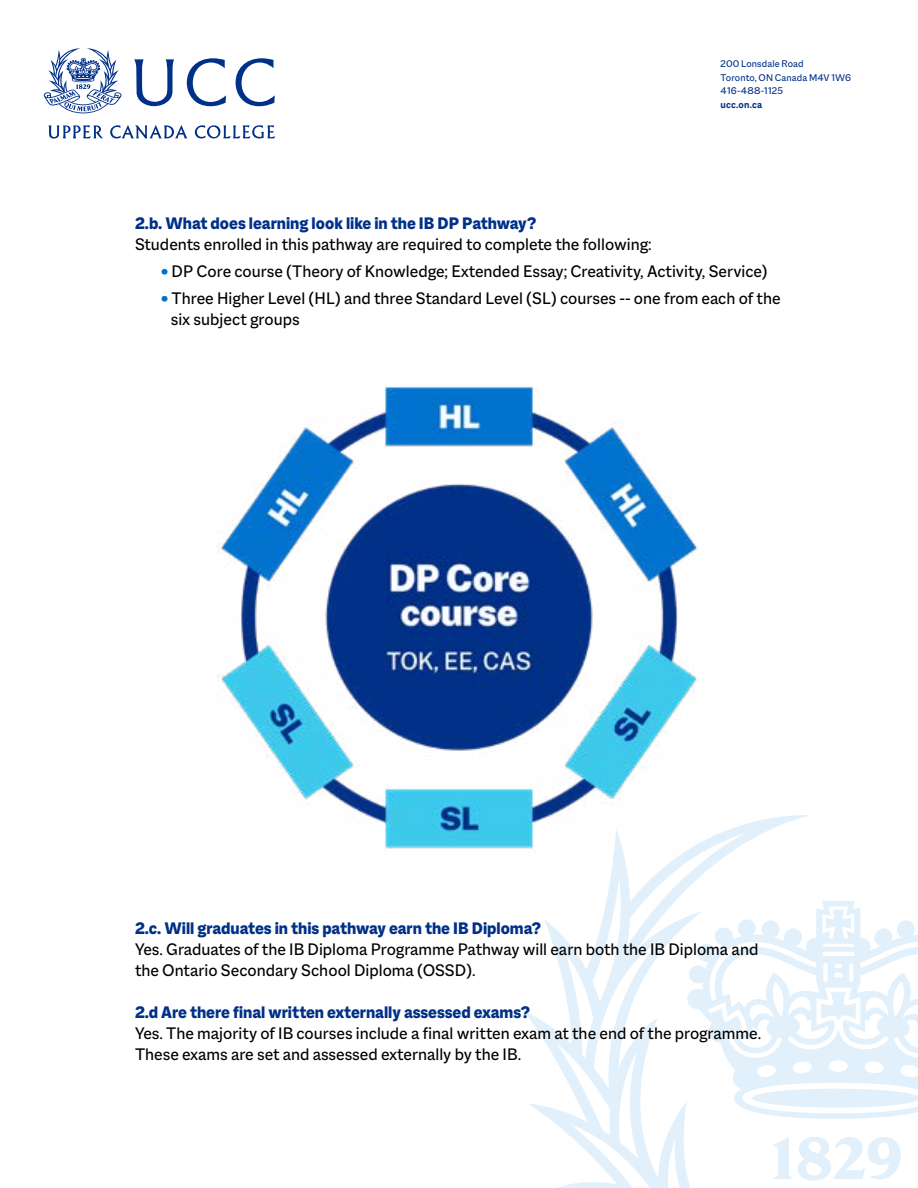
<style>
.page{position:relative;width:918px;height:1188px;background:#fff}
.page>*{position:absolute;margin:0;border:0;box-sizing:border-box;transform-origin:0 0}
.t1{font:18px/21px "Macklin Sans";color:#000}
.t2{font:800 18px "Macklin Sans";color:#003087}
.t3{font:10.5px/13.5px "Macklin Sans";letter-spacing:.01em;color:#003087}
.t4{font:700 10.5px "Macklin Sans";letter-spacing:.01em;color:#003087}
.s1{font-weight:800;color:#0072ce}
</style>
<div class="page">
<svg style="left:812px;top:1137px;width:89px;height:44px"></svg>
<svg style="left:812px;top:901px;width:106px;height:218px;fill:#e1f0fb"></svg>
<svg style="left:524px;top:815px;width:288px;height:373px"></svg>
<svg style="left:44px;top:48px;width:77px;height:65px"></svg>
<svg style="left:134px;top:59px;width:40px;height:47px"></svg>
<svg style="left:187px;top:58px;width:39px;height:48px"></svg>
<svg style="left:236px;top:58px;width:39px;height:48px"></svg>
<svg style="left:110px;top:125px;width:77px;height:13px"></svg>
<svg style="left:195px;top:125px;width:80px;height:13px"></svg>
<svg style="left:48px;top:125px;width:55px;height:14px"></svg>
<img style="left:217px;top:386px;width:507px;height:472px">
<p class="t3" style="left:721px;top:57px;width:132px">200 Lonsdale Road<br>Toronto, ON Canada M4V 1W6<br>416-488-1125</p>
<p class="t4" style="left:721px;top:98px;width:43px">ucc.on.ca</p>
<p class="t2" style="left:135px;top:213px;width:403px">2.b. What does learning look like in the IB DP Pathway?</p>
<p class="t1" style="left:135px;top:234px;width:518px">Students enrolled in this pathway are required to complete the following:</p>
<p class="t1" style="left:161px;top:261px;width:608px"><span class="s1">•</span> DP Core course (Theory of Knowledge; Extended Essay; Creativity, Activity, Service)</p>
<p class="t1" style="left:171px;top:288px;width:611px;text-indent:-10px"><span class="s1">•</span> Three Higher Level (HL) and three Standard Level (SL) courses -- one from each of the six subject groups</p>
<p class="t2" style="left:135px;top:918px;width:408px">2.c. Will graduates in this pathway earn the IB Diploma?</p>
<p class="t1" style="left:135px;top:939px;width:625px">Yes. Graduates of the IB Diploma Programme Pathway will earn both the IB Diploma and the Ontario Secondary School Diploma (OSSD).</p>
<p class="t2" style="left:135px;top:1002px;width:397px">2.d Are there final written externally assessed exams?</p>
<p class="t1" style="left:135px;top:1023px;width:628px">Yes. The majority of IB courses include a final written exam at the end of the programme.<br>These exams are set and assessed externally by the IB.</p>
</div>
